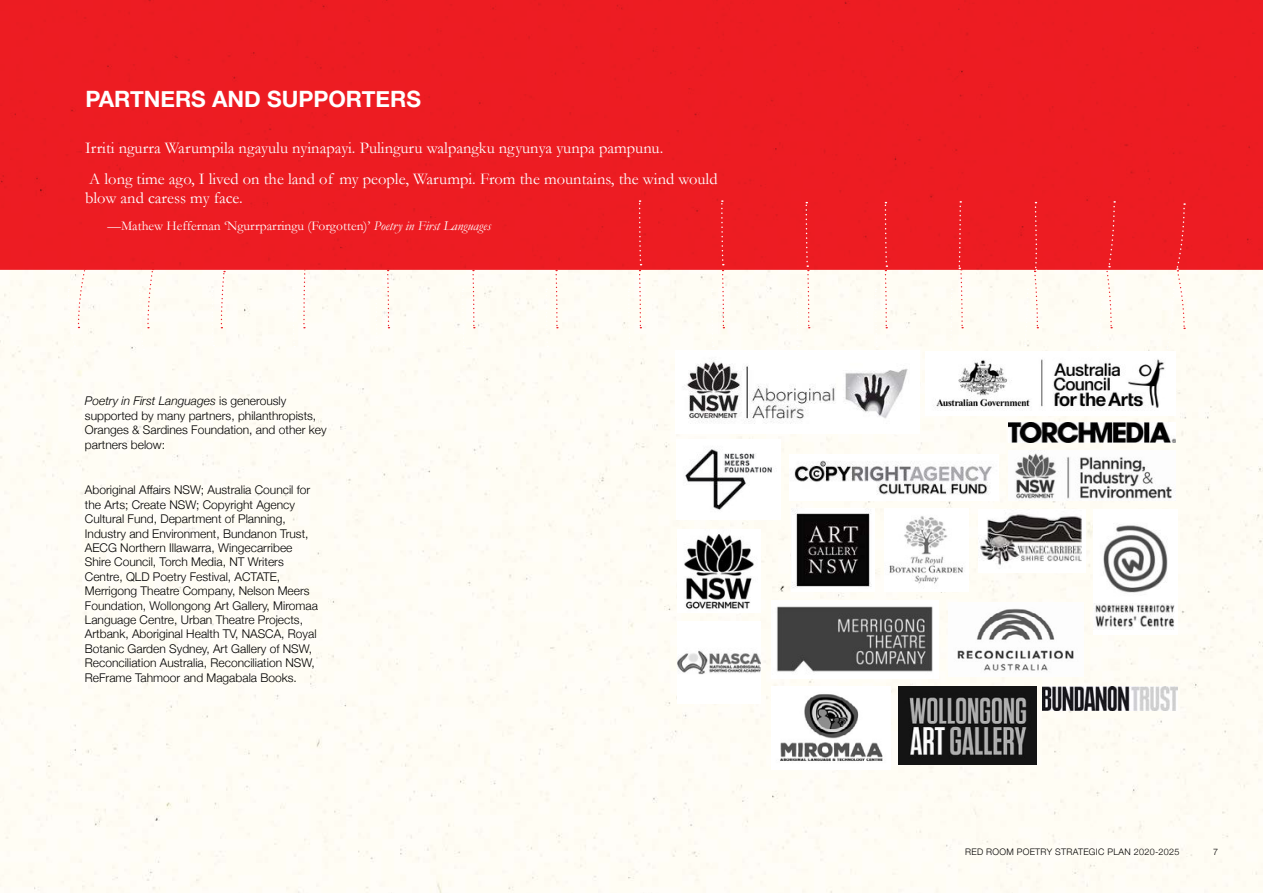
<style>
.page{position:relative;width:1263px;height:893px;background:#fff}
.page>*{position:absolute;margin:0;border:0;box-sizing:border-box;transform-origin:0 0}
.t1{font:700 22.5px "Helvetica Neue";color:#fff}
.t2{font:16.5px/30.5px "Garamond";color:#fff}
.t3{font:13.5px "Garamond";color:#fff}
.t4{font:300 12px/14.4px "Helvetica Neue";color:#000}
.t5{font:300 9px "Helvetica Neue";letter-spacing:.03em;color:#000}
.s1{font-style:italic}
</style>
<div class="page">
<div style="left:0;top:270px;width:1263px;height:623px;background:#fffdf4"></div>
<div style="left:0;top:0;width:1263px;height:270px;background:#ed1c22"></div>
<svg style="left:302px;top:267px;width:4px;height:80px"></svg>
<svg style="left:220px;top:271px;width:5px;height:75px"></svg>
<svg style="left:385px;top:270px;width:5px;height:77px"></svg>
<svg style="left:471px;top:270px;width:4px;height:77px"></svg>
<svg style="left:555px;top:270px;width:4px;height:77px"></svg>
<svg style="left:805px;top:202px;width:5px;height:149px"></svg>
<svg style="left:720px;top:200px;width:5px;height:151px"></svg>
<svg style="left:884px;top:202px;width:4px;height:149px"></svg>
<svg style="left:67px;top:268px;width:19px;height:79px"></svg>
<svg style="left:211px;top:289px;width:3px;height:57px"></svg>
<svg style="left:138px;top:269px;width:17px;height:81px"></svg>
<svg style="left:292px;top:288px;width:3px;height:59px"></svg>
<svg style="left:1166px;top:203px;width:19px;height:203px"></svg>
<svg style="left:949px;top:201px;width:14px;height:150px"></svg>
<svg style="left:1024px;top:202px;width:15px;height:149px"></svg>
<svg style="left:1096px;top:201px;width:20px;height:150px"></svg>
<svg style="left:874px;top:289px;width:4px;height:58px"></svg>
<svg style="left:796px;top:289px;width:3px;height:58px"></svg>
<svg style="left:627px;top:289px;width:4px;height:58px"></svg>
<svg style="left:711px;top:289px;width:3px;height:58px"></svg>
<svg style="left:461px;top:289px;width:4px;height:58px"></svg>
<svg style="left:545px;top:289px;width:3px;height:58px"></svg>
<svg style="left:375px;top:288px;width:3px;height:58px"></svg>
<svg style="left:637px;top:200px;width:5px;height:206px"></svg>
<img style="left:676px;top:439px;width:105px;height:81px">
<img style="left:885px;top:508px;width:83px;height:83px">
<img style="left:925px;top:351px;width:251px;height:65px">
<img style="left:791px;top:508px;width:84px;height:83px">
<img style="left:790px;top:455px;width:208px;height:45px">
<img style="left:677px;top:529px;width:84px;height:83px">
<img style="left:1009px;top:450px;width:167px;height:50px">
<img style="left:675px;top:351px;width:244px;height:83px">
<img style="left:1008px;top:422px;width:167px;height:21px">
<img style="left:771px;top:601px;width:167px;height:77px">
<img style="left:771px;top:687px;width:120px;height:83px">
<img style="left:677px;top:621px;width:84px;height:83px">
<img style="left:1093px;top:510px;width:84px;height:124px">
<img style="left:949px;top:602px;width:135px;height:75px">
<img style="left:978px;top:509px;width:107px;height:63px">
<img style="left:898px;top:687px;width:139px;height:78px">
<img style="left:1043px;top:687px;width:135px;height:23px">
<h1 class="t1" style="left:85px;top:81px;width:337px">PARTNERS AND SUPPORTERS</h1>
<h2 class="t2" style="left:85px;top:133px;width:634px">Irriti ngurra Warumpila ngayulu nyinapayi. Pulinguru walpangku ngyunya yunpa pampunu.<br>A long time ago, I lived on the land of my people, Warumpi. From the mountains, the wind would</h2>
<h2 class="t2" style="left:85px;top:183px;width:159px">blow and caress my face.</h2>
<p class="t3" style="left:108px;top:218px;width:385px">—Mathew Heffernan ‘Ngurrparringu (Forgotten)’ <span class="s1">Poetry in First Languages</span></p>
<p class="t4" style="left:85px;top:393px;width:243px"><span class="s1">Poetry in First Languages</span> is generously supported by many partners, philanthropists, Oranges &amp; Sardines Foundation, and other key partners below:</p>
<p class="t4" style="left:85px;top:482px;width:235px">Aboriginal Affairs NSW; Australia Council for the Arts; Create NSW; Copyright Agency Cultural Fund, Department of Planning, Industry and Environment, Bundanon Trust, AECG Northern Illawarra, Wingecarribee Shire Council, Torch Media, NT Writers Centre, QLD Poetry Festival, ACTATE, Merrigong Theatre Company, Nelson Meers Foundation, Wollongong Art Gallery, Miromaa Language Centre, Urban Theatre Projects, Artbank, Aboriginal Health TV, NASCA, Royal Botanic Garden Sydney, Art Gallery of NSW, Reconciliation Australia, Reconciliation NSW, ReFrame Tahmoor and Magabala Books.</p>
<p class="t5" style="left:965px;top:844px;width:216px">RED ROOM POETRY STRATEGIC PLAN 2020-2025</p>
<p class="t5" style="left:1213px;top:844px;width:7px">7</p>
</div>
